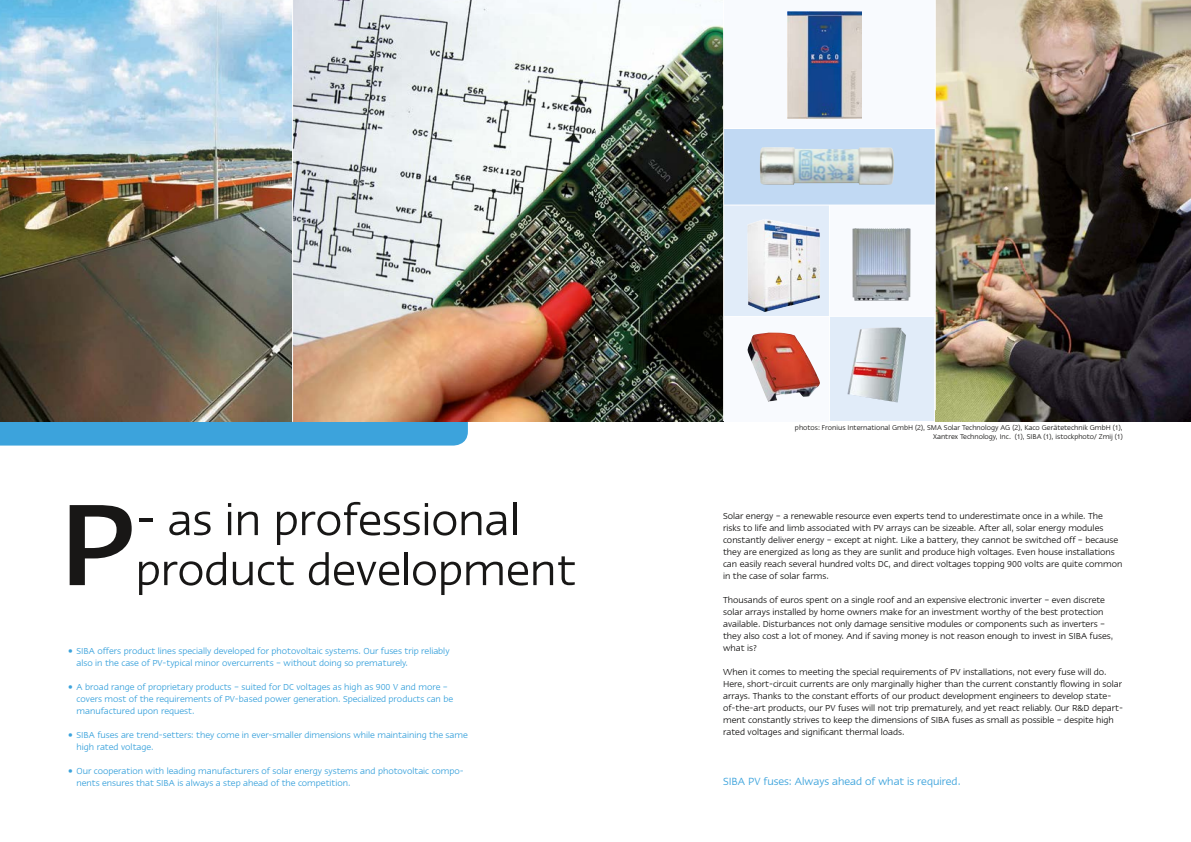
<style>
.page{position:relative;width:1191px;height:842px;background:#fff}
.page>*{position:absolute;margin:0;border:0;box-sizing:border-box;transform-origin:0 0}
.t1{font:500 133.3px "Linotype Ergo";color:#181716}
.t2{font:50px/50px "Linotype Ergo";color:#181716}
.t3{font:12px "Linotype Ergo";color:#3ca3dc}
.t4{font:10px/12px "Linotype Ergo";color:#181716}
.t5{font:10px/12px "Linotype Ergo";color:#3ca3dc}
.t6{font:8px/9.6px "Linotype Ergo";color:#181716;text-align:right}
</style>
<div class="page">
<svg style="left:0;top:421px;width:468px;height:25px;background:#43a2d7"></svg>
<img style="left:0;top:0;width:723px;height:421px">
<hr style="left:292px;top:0;width:1px;height:422px;background:#fff">
<div style="left:723px;top:0;width:212px;height:421px;background:#f8fafe"></div>
<div style="left:723px;top:197px;width:106px;height:120px;background:#e1ecf9"></div>
<div style="left:723px;top:197px;width:107px;height:120px;border:1px solid #fff"></div>
<div style="left:829px;top:316px;width:105px;height:105px;background:#e1ecf9"></div>
<div style="left:829px;top:316px;width:106px;height:106px;border:1px solid #fff"></div>
<div style="left:717px;top:129px;width:225px;height:76px;background:#c1d9f3"></div>
<img style="left:760px;top:147px;width:134px;height:38px">
<div style="left:716px;top:128px;width:227px;height:78px;border:1px solid #fff"></div>
<img style="left:935px;top:0;width:256px;height:421px">
<img style="left:787px;top:11px;width:74px;height:107px">
<img style="left:748px;top:219px;width:72px;height:93px">
<img style="left:747px;top:332px;width:73px;height:70px">
<img style="left:847px;top:327px;width:59px;height:75px">
<img style="left:852px;top:228px;width:58px;height:73px">
<hr style="left:723px;top:0;width:1px;height:421px;background:#fff">
<hr style="left:934px;top:0;width:1px;height:410px;background:#fff">
<h1 class="t1" style="left:59px;top:474px;width:78px">P</h1>
<h2 class="t2" style="left:136px;top:494px;width:441px">- as in professional product development</h2>
<p class="t5" style="left:77px;top:644px;width:374px;text-indent:-8px">• SIBA offers product lines specially developed for photovoltaic systems. Our fuses trip reliably also in the case of PV-typical minor overcurrents – without doing so prematurely.</p>
<p class="t5" style="left:77px;top:680px;width:378px;text-indent:-8px">• A broad range of proprietary products – suited for DC voltages as high as 900 V and more – covers most of the requirements of PV-based power generation. Specialized products can be manufactured upon request.</p>
<p class="t5" style="left:77px;top:728px;width:393px;text-indent:-8px">• SIBA fuses are trend-setters: they come in ever-smaller dimensions while maintaining the same high rated voltage.</p>
<p class="t5" style="left:77px;top:764px;width:389px;text-indent:-8px">• Our cooperation with leading manufacturers of solar energy systems and photovoltaic compo&shy;nents ensures that SIBA is always a step ahead of the competition.</p>
<p class="t6" style="left:795px;top:422px;width:329px">photos: Fronius International GmbH (2), SMA Solar Technology AG (2), Kaco Gerätetechnik GmbH (1),<br>Xantrex Technology, Inc. (1), SIBA (1), istockphoto/ Zmij (1)</p>
<p class="t4" style="left:723px;top:510px;width:401px">Solar energy – a renewable resource even experts tend to underestimate once in a while. The risks to life and limb associated with PV arrays can be sizeable. After all, solar energy modules constantly deliver energy – except at night. Like a battery, they cannot be switched off – because they are energized as long as they are sunlit and produce high voltages. Even house installations can easily reach several hundred volts DC, and direct voltages topping 900 volts are quite common in the case of solar farms.</p>
<p class="t4" style="left:723px;top:594px;width:392px">Thousands of euros spent on a single roof and an expensive electronic inverter – even discrete solar arrays installed by home owners make for an investment worthy of the best protection available. Disturbances not only damage sensitive modules or components such as inverters – they also cost a lot of money. And if saving money is not reason enough to invest in SIBA fuses, what is?</p>
<p class="t4" style="left:723px;top:666px;width:401px">When it comes to meeting the special requirements of PV installations, not every fuse will do.<br>Here, short-circuit currents are only marginally higher than the current constantly flowing in solar arrays. Thanks to the constant efforts of our product development engineers to develop state&shy;of-the-art products, our PV fuses will not trip prematurely, and yet react reliably. Our R&amp;D depart&shy;ment constantly strives to keep the dimensions of SIBA fuses as small as possible – despite high rated voltages and significant thermal loads.</p>
<p class="t3" style="left:723px;top:775px;width:239px">SIBA PV fuses: Always ahead of what is required.</p>
</div>
